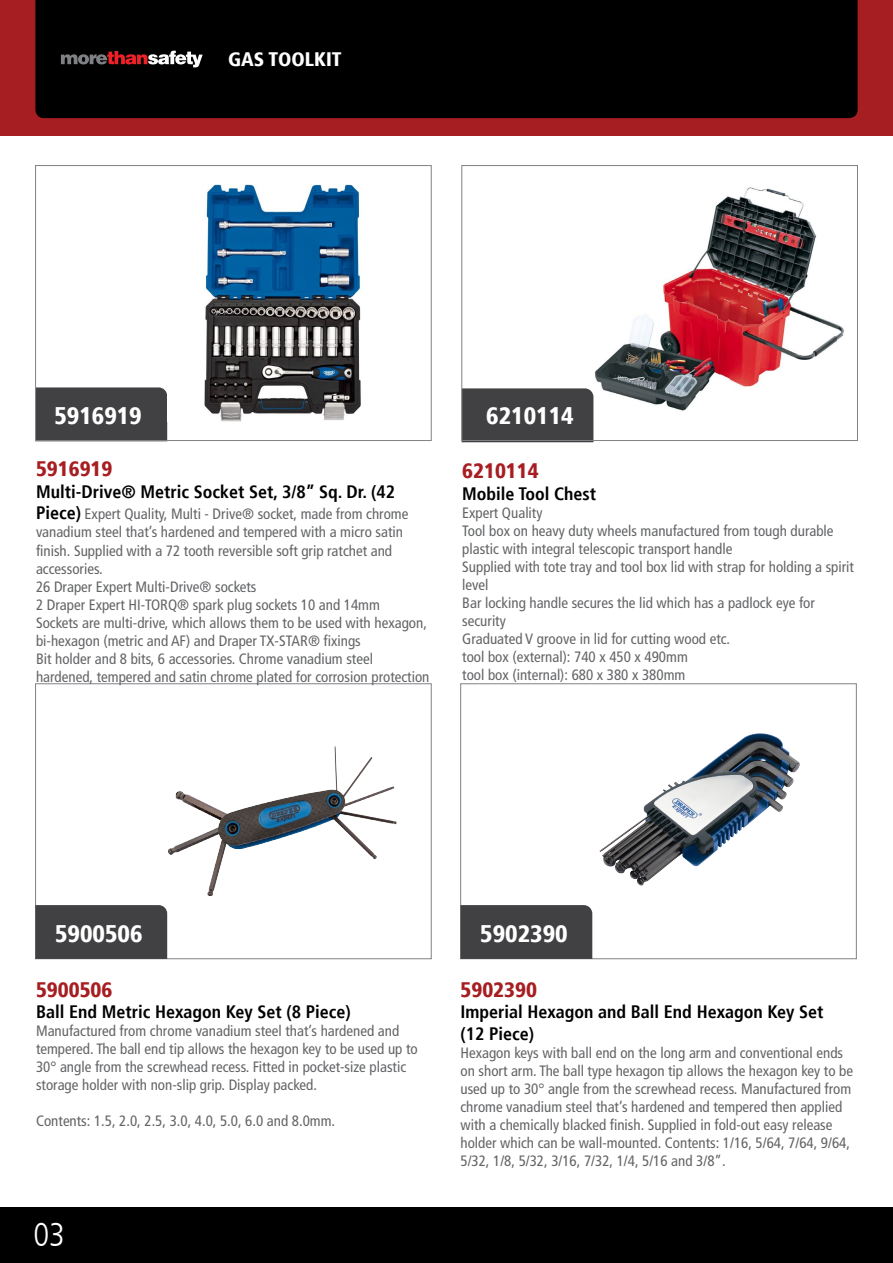
<style>
.page{position:relative;width:893px;height:1263px;background:#fff}
.page>*{position:absolute;margin:0;border:0;box-sizing:border-box;transform-origin:0 0}
.t1{font:300 condensed 33px "Frutiger LT";color:#fff}
.t2{font:900 condensed 24px "Frutiger";color:#fff}
.t3{font:900 condensed 21px "Frutiger";color:#a71e22}
.t4{font:900 condensed 19.5px "Frutiger";color:#fff}
.t5{font:700 condensed 18px/21.6px "Frutiger";color:#000}
.t6{font:condensed 15px/18px "Frutiger LT";color:#636466}
.s1{font-family:"Frutiger";font-weight:700;font-size:18px;color:#000}
</style>
<div class="page">
<div style="left:0;top:0;width:893px;height:136px;background:#a71e22"></div>
<div style="left:0;top:1208px;width:893px;height:55px;background:#000"></div>
<div style="left:35px;top:0;width:823px;height:118px;background:#000"></div>
<svg style="left:61px;top:51px;width:142px;height:16px;background:#614546"></svg>
<img style="left:168px;top:747px;width:209px;height:149px">
<div style="left:35px;top:684px;width:396px;height:275px;border:1px solid #808285"></div>
<div style="left:35px;top:905px;width:132px;height:54px;background:#414042"></div>
<img style="left:599px;top:733px;width:161px;height:153px">
<div style="left:460px;top:684px;width:396px;height:275px;border:1px solid #808285"></div>
<div style="left:460px;top:905px;width:132px;height:54px;background:#414042"></div>
<div style="left:462px;top:388px;width:131px;height:54px;background:#414042"></div>
<div style="left:37px;top:387px;width:130px;height:52px;background:#414042"></div>
<img style="left:204px;top:184px;width:157px;height:238px">
<div style="left:35px;top:165px;width:396px;height:276px;border:1px solid #808285"></div>
<img style="left:595px;top:187px;width:249px;height:224px">
<div style="left:462px;top:165px;width:396px;height:276px;border:1px solid #808285"></div>
<h3 class="t4" style="left:228px;top:48px;width:115px">GAS TOOLKIT</h3>
<h2 class="t2" style="left:54px;top:401px;width:89px">5916919</h2>
<h2 class="t2" style="left:486px;top:401px;width:89px">6210114</h2>
<h3 class="t3" style="left:36px;top:456px;width:78px">5916919</h3>
<p class="t5" style="left:36px;top:481px;width:361px">Multi-Drive® Metric Socket Set, 3/8” Sq. Dr. (42</p>
<p class="t6" style="left:36px;top:505px;width:395px"><span class="s1">Piece)</span> Expert Quality, Multi - Drive® socket, made from chrome vanadium steel that’s hardened and tempered with a micro satin finish. Supplied with a 72 tooth reversible soft grip ratchet and accessories.<br>26 Draper Expert Multi-Drive® sockets<br>2 Draper Expert HI-TORQ® spark plug sockets 10 and 14mm<br>Sockets are multi-drive, which allows them to be used with hexagon, bi-hexagon (metric and AF) and Draper TX-STAR® fixings<br>Bit holder and 8 bits, 6 accessories. Chrome vanadium steel hardened, tempered and satin chrome plated for corrosion protection</p>
<h3 class="t3" style="left:462px;top:458px;width:78px">6210114</h3>
<p class="t5" style="left:462px;top:483px;width:135px">Mobile Tool Chest</p>
<p class="t6" style="left:462px;top:504px;width:393px">Expert Quality<br>Tool box on heavy duty wheels manufactured from tough durable plastic with integral telescopic transport handle<br>Supplied with tote tray and tool box lid with strap for holding a spirit level<br>Bar locking handle secures the lid which has a padlock eye for security<br>Graduated V groove in lid for cutting wood etc.<br>tool box (external): 740 x 450 x 490mm<br>tool box (internal): 680 x 380 x 380mm</p>
<h2 class="t2" style="left:55px;top:919px;width:89px">5900506</h2>
<h3 class="t3" style="left:36px;top:977px;width:78px">5900506</h3>
<p class="t5" style="left:36px;top:1001px;width:316px">Ball End Metric Hexagon Key Set (8 Piece)</p>
<p class="t6" style="left:36px;top:1022px;width:383px">Manufactured from chrome vanadium steel that’s hardened and tempered. The ball end tip allows the hexagon key to be used up to 30° angle from the screwhead recess. Fitted in pocket-size plastic storage holder with non-slip grip. Display packed.</p>
<p class="t6" style="left:36px;top:1112px;width:301px">Contents: 1.5, 2.0, 2.5, 3.0, 4.0, 5.0, 6.0 and 8.0mm.</p>
<h1 class="t1" style="left:33px;top:1216px;width:33px">03</h1>
<h2 class="t2" style="left:480px;top:919px;width:89px">5902390</h2>
<h3 class="t3" style="left:460px;top:977px;width:78px">5902390</h3>
<p class="t5" style="left:460px;top:1001px;width:364px">Imperial Hexagon and Ball End Hexagon Key Set (12 Piece)</p>
<p class="t6" style="left:460px;top:1044px;width:394px">Hexagon keys with ball end on the long arm and conventional ends on short arm. The ball type hexagon tip allows the hexagon key to be used up to 30° angle from the screwhead recess. Manufactured from chrome vanadium steel that’s hardened and tempered then applied with a chemically blacked finish. Supplied in fold-out easy release holder which can be wall-mounted. Contents: 1/16, 5/64, 7/64, 9/64, 5/32, 1/8, 5/32, 3/16, 7/32, 1/4, 5/16 and 3/8”.</p>
</div>
